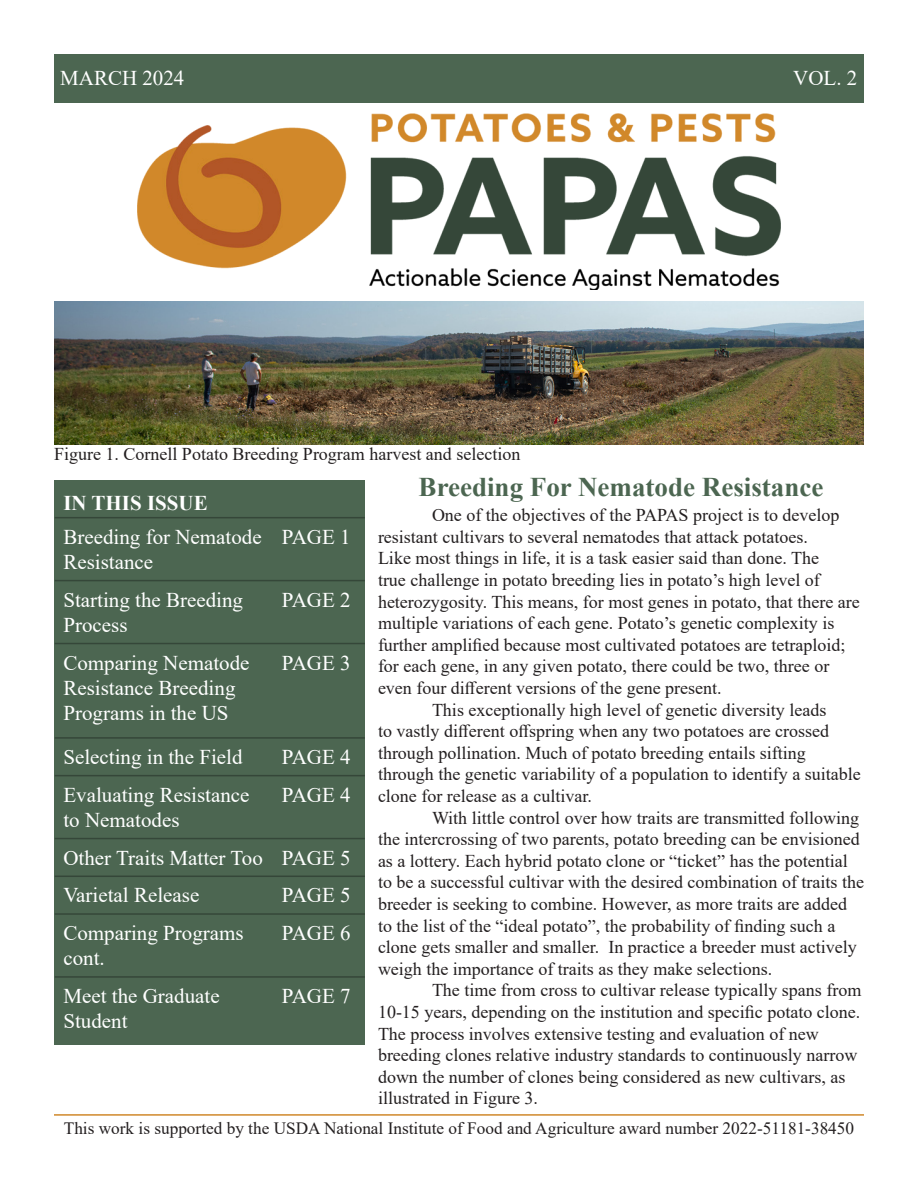
<style>
.page{position:relative;width:918px;height:1188px;background:#fff}
.page>*{position:absolute;margin:0;border:0;box-sizing:border-box;transform-origin:0 0}
.t1{font:700 27px "Times New Roman";color:#4c6651}
.t2{font:21px/25.2px "Times New Roman";color:#fff}
.t3{font:700 21px "Times New Roman";color:#fff}
.t4{font:18px/21.6px "Times New Roman";color:#231f20}
.t5{font:17.25px "Times New Roman";color:#231f20}
</style>
<div class="page">
<img style="left:54px;top:302px;width:810px;height:142px">
<img style="left:137px;top:113px;width:644px;height:176px">
<div style="left:54px;top:54px;width:810px;height:48px;background:#4c6651"></div>
<div style="left:55px;top:480px;width:310px;height:565px;background:#4c6651"></div>
<hr style="left:55px;top:517px;width:310px;height:1px;background:#354739">
<hr style="left:55px;top:976px;width:310px;height:2px;background:#354739">
<hr style="left:55px;top:876px;width:310px;height:1px;background:#354739">
<hr style="left:55px;top:913px;width:310px;height:2px;background:#354739">
<hr style="left:55px;top:838px;width:310px;height:1px;background:#354739">
<hr style="left:55px;top:775px;width:310px;height:1px;background:#354739">
<hr style="left:55px;top:737px;width:310px;height:2px;background:#354739">
<hr style="left:55px;top:643px;width:310px;height:1px;background:#354739">
<hr style="left:55px;top:580px;width:310px;height:1px;background:#354739">
<hr style="left:54px;top:1114px;width:810px;height:2px;background:#d0882a">
<p class="t2" style="left:60px;top:65px;width:126px">MARCH 2024</p>
<p class="t2" style="left:793px;top:65px;width:66px">VOL. 2</p>
<p class="t4" style="left:54px;top:442px;width:468px">Figure 1. Cornell Potato Breeding Program harvest and selection</p>
<p class="t3" style="left:63px;top:488px;width:146px">IN THIS ISSUE</p>
<p class="t2" style="left:63px;top:524px;width:200px">Breeding for Nematode<br>Resistance</p>
<p class="t2" style="left:282px;top:524px;width:70px">PAGE 1</p>
<p class="t2" style="left:63px;top:586px;width:181px">Starting the Breeding<br>Process</p>
<p class="t2" style="left:282px;top:586px;width:70px">PAGE 2</p>
<p class="t2" style="left:63px;top:649px;width:188px">Comparing Nematode<br>Resistance Breeding<br>Programs in the US</p>
<p class="t2" style="left:282px;top:649px;width:70px">PAGE 3</p>
<p class="t2" style="left:63px;top:744px;width:181px">Selecting in the Field</p>
<p class="t2" style="left:282px;top:744px;width:70px">PAGE 4</p>
<p class="t2" style="left:63px;top:781px;width:188px">Evaluating Resistance</p>
<p class="t2" style="left:63px;top:807px;width:118px">to Nematodes</p>
<p class="t1" style="left:419px;top:467px;width:406px">Breeding For Nematode Resistance</p>
<p class="t4" style="left:378px;top:504px;width:483px;text-indent:54px">One of the objectives of the PAPAS project is to develop resistant cultivars to several nematodes that attack potatoes.<br>Like most things in life, it is a task easier said than done. The<br>true challenge in potato breeding lies in potato’s high level of heterozygosity. This means, for most genes in potato, that there are multiple variations of each gene. Potato’s genetic complexity is further amplified because most cultivated potatoes are tetraploid; for each gene, in any given potato, there could be two, three or even four different versions of the gene present.</p>
<p class="t4" style="left:378px;top:698px;width:484px;text-indent:54px">This exceptionally high level of genetic diversity leads<br>to vastly different offspring when any two potatoes are crossed through pollination. Much of potato breeding entails sifting through the genetic variability of a population to identify a suitable clone for release as a cultivar.</p>
<p class="t4" style="left:378px;top:806px;width:488px;text-indent:54px">With little control over how traits are transmitted following the intercrossing of two parents, potato breeding can be envisioned as a lottery. Each hybrid potato clone or “ticket” has the potential to be a successful cultivar with the desired combination of traits the breeder is seeking to combine. However, as more traits are added to the list of the “ideal potato”, the probability of finding such a clone gets smaller and smaller. In practice a breeder must actively weigh the importance of traits as they make selections.</p>
<p class="t4" style="left:378px;top:979px;width:485px;text-indent:54px">The time from cross to cultivar release typically spans from 10-15 years, depending on the institution and specific potato clone.<br>The process involves extensive testing and evaluation of new breeding clones relative industry standards to continuously narrow down the number of clones being considered as new cultivars, as illustrated in Figure 3.</p>
<p class="t2" style="left:282px;top:781px;width:70px">PAGE 4</p>
<p class="t2" style="left:63px;top:844px;width:201px">Other Traits Matter Too</p>
<p class="t2" style="left:282px;top:844px;width:70px">PAGE 5</p>
<p class="t2" style="left:63px;top:882px;width:137px">Varietal Release</p>
<p class="t2" style="left:282px;top:882px;width:70px">PAGE 5</p>
<p class="t2" style="left:63px;top:920px;width:182px">Comparing Programs cont.</p>
<p class="t2" style="left:282px;top:920px;width:70px">PAGE 6</p>
<p class="t2" style="left:63px;top:983px;width:158px">Meet the Graduate<br>Student</p>
<p class="t2" style="left:282px;top:983px;width:70px">PAGE 7</p>
<p class="t5" style="left:64px;top:1116px;width:792px">This work is supported by the USDA National Institute of Food and Agriculture award number 2022-51181-38450</p>
</div>
